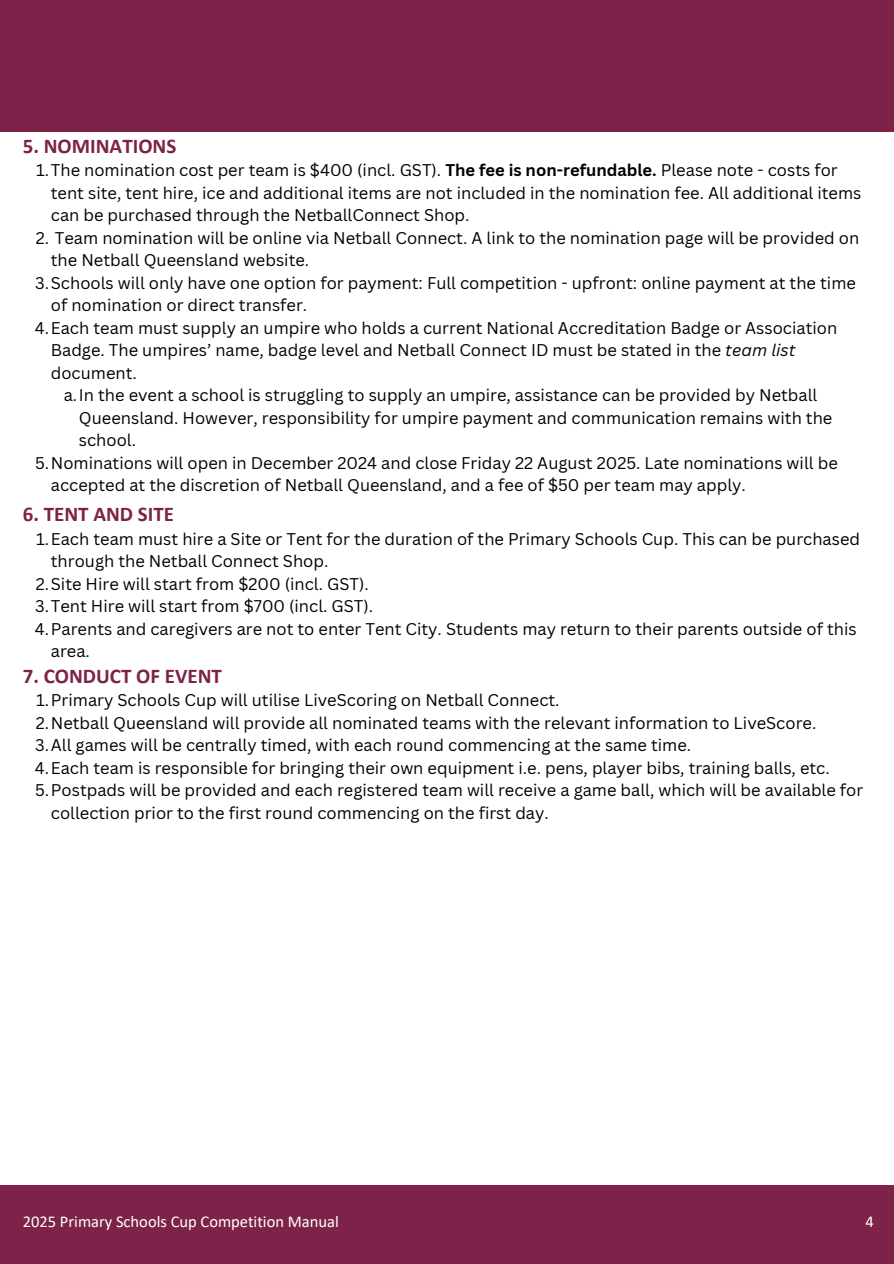
<style>
.page{position:relative;width:894px;height:1264px;background:#fff}
.page>*{position:absolute;margin:0;border:0;box-sizing:border-box;transform-origin:0 0}
.t1{font:700 21px "Calibri";color:#7d2248}
.t2{font:16.5px/22.5px "Canva Sans";color:#000}
.t3{font:16.5px "Calibri";color:#fff}
.s1{font-weight:700}
.s2{font-style:italic}
</style>
<div class="page">
<div style="left:0;top:0;width:893px;height:132px;background:#7d2248"></div>
<div style="left:0;top:1185px;width:893px;height:78px;background:#7d2248"></div>
<p class="t1" style="left:23px;top:137px;width:155px">5. NOMINATIONS</p>
<p class="t2" style="left:51px;top:159px;width:811px;text-indent:-15px">1.The nomination cost per team is $400 (incl. GST). <span class="s1">The fee is non-refundable.</span> Please note - costs for tent site, tent hire, ice and additional items are not included in the nomination fee. All additional items can be purchased through the NetballConnect Shop.</p>
<p class="t2" style="left:51px;top:226px;width:809px;text-indent:-15px">2. Team nomination will be online via Netball Connect. A link to the nomination page will be provided on the Netball Queensland website.</p>
<p class="t2" style="left:51px;top:271px;width:806px;text-indent:-16px">3.Schools will only have one option for payment: Full competition - upfront: online payment at the time of nomination or direct transfer.</p>
<p class="t2" style="left:51px;top:316px;width:787px;text-indent:-16px">4.Each team must supply an umpire who holds a current National Accreditation Badge or Association<br>Badge. The umpires’ name, badge level and Netball Connect ID must be stated in the <span class="s2">team list </span>document.</p>
<p class="t2" style="left:79px;top:384px;width:754px;text-indent:-15px">a.In the event a school is struggling to supply an umpire, assistance can be provided by Netball<br>Queensland. However, responsibility for umpire payment and communication remains with the school.</p>
<h1 class="t2" style="left:51px;top:451px;width:788px;text-indent:-16px">5.Nominations will open in December 2024 and close Friday 22 August 2025. Late nominations will be accepted at the discretion of Netball Queensland, and a fee of $50 per team may apply.</h1>
<p class="t1" style="left:23px;top:505px;width:153px">6. TENT AND SITE</p>
<p class="t2" style="left:51px;top:527px;width:810px;text-indent:-15px">1.Each team must hire a Site or Tent for the duration of the Primary Schools Cup. This can be purchased through the Netball Connect Shop.</p>
<p class="t2" style="left:36px;top:572px;width:334px">2.Site Hire will start from $200 (incl. GST).</p>
<h1 class="t2" style="left:35px;top:594px;width:339px">3.Tent Hire will start from $700 (incl. GST).</h1>
<p class="t2" style="left:51px;top:617px;width:807px;text-indent:-16px">4.Parents and caregivers are not to enter Tent City. Students may return to their parents outside of this area.</p>
<p class="t1" style="left:23px;top:667px;width:200px">7. CONDUCT OF EVENT</p>
<p class="t2" style="left:36px;top:688px;width:525px">1.Primary Schools Cup will utilise LiveScoring on Netball Connect.</p>
<p class="t2" style="left:36px;top:711px;width:781px">2.Netball Queensland will provide all nominated teams with the relevant information to LiveScore.</p>
<p class="t2" style="left:35px;top:733px;width:657px">3.All games will be centrally timed, with each round commencing at the same time.</p>
<p class="t2" style="left:35px;top:756px;width:796px">4.Each team is responsible for bringing their own equipment i.e. pens, player bibs, training balls, etc.</p>
<p class="t2" style="left:51px;top:778px;width:813px;text-indent:-16px">5.Postpads will be provided and each registered team will receive a game ball, which will be available for collection prior to the first round commencing on the first day.</p>
<p class="t3" style="left:23px;top:1214px;width:317px">2025 Primary Schools Cup Competition Manual</p>
<h1 class="t3" style="left:865px;top:1214px;width:10px">4</h1>
</div>
